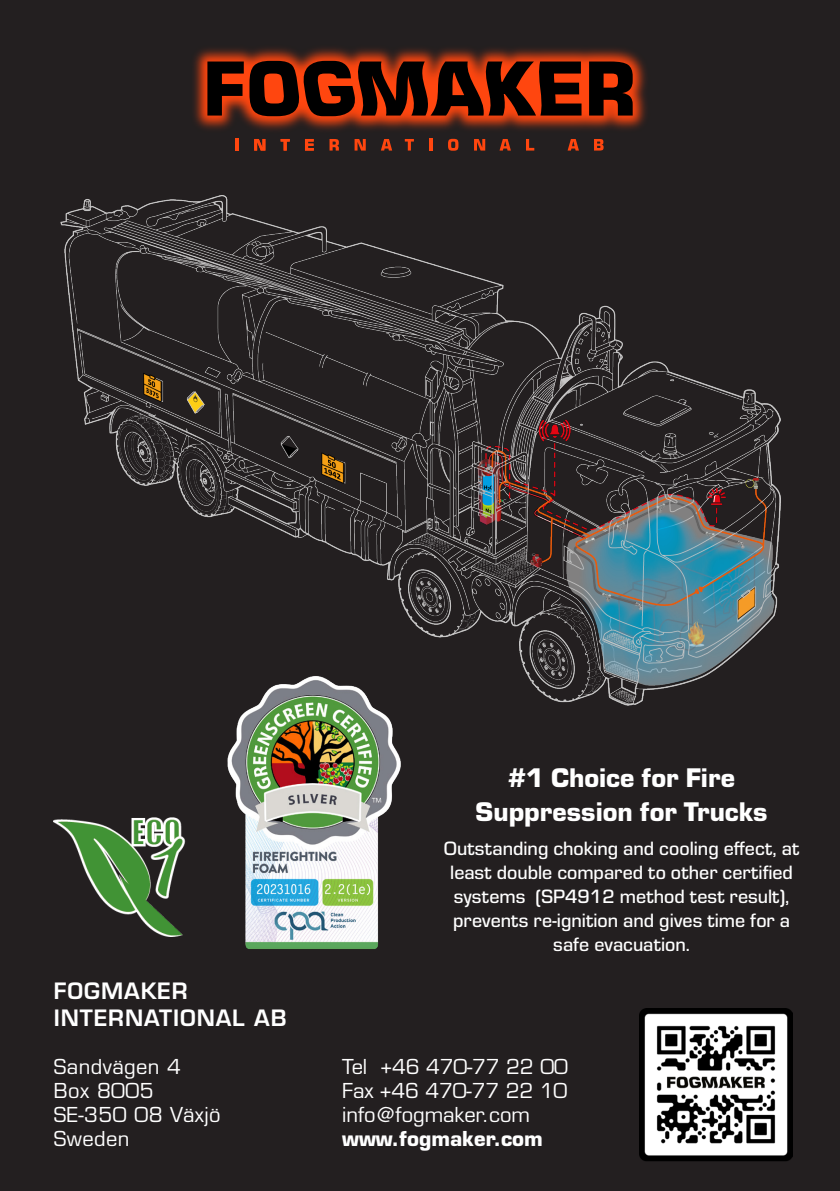
<style>
.page{position:relative;width:840px;height:1191px;background:#fff}
.page>*{position:absolute;margin:0;border:0;box-sizing:border-box;transform-origin:0 0}
.t1{font:900 28px/33.6px "Eurostile";color:#fff;text-align:center}
.t2{font:600 22px "Eurostile LT Std";letter-spacing:.04em;color:#fff}
.t3{font:500 20px/24px "Eurostile";color:#fff;text-align:center}
.t4{font:20px "Eurostile LT Std";color:#fff}
.t5{font:20px "Eurostile LT Std";letter-spacing:.02em;color:#fff}
.t6{font:700 20px "Eurostile LT Std";color:#fff}
</style>
<div class="page">
<div style="left:0;top:0;width:839px;height:1191px;background:#231f20"></div>
<svg style="left:235px;top:139px;width:3px;height:12px"></svg>
<svg style="left:254px;top:139px;width:11px;height:12px"></svg>
<svg style="left:280px;top:139px;width:9px;height:12px"></svg>
<svg style="left:305px;top:139px;width:8px;height:12px"></svg>
<svg style="left:329px;top:139px;width:10px;height:12px"></svg>
<svg style="left:354px;top:139px;width:11px;height:12px"></svg>
<svg style="left:381px;top:139px;width:11px;height:12px"></svg>
<svg style="left:404px;top:139px;width:9px;height:12px"></svg>
<svg style="left:429px;top:139px;width:3px;height:12px"></svg>
<svg style="left:448px;top:139px;width:10px;height:12px"></svg>
<svg style="left:474px;top:139px;width:11px;height:12px"></svg>
<svg style="left:499px;top:139px;width:11px;height:12px"></svg>
<svg style="left:526px;top:139px;width:8px;height:12px"></svg>
<svg style="left:567px;top:139px;width:11px;height:12px"></svg>
<svg style="left:594px;top:139px;width:9px;height:12px"></svg>
<img style="left:193px;top:48px;width:454px;height:91px">
<svg style="left:207px;top:61px;width:374px;height:55px;background:#5a1906"></svg>
<svg style="left:588px;top:61px;width:44px;height:55px;background:#3b1003"></svg>
<img style="left:639px;top:1008px;width:153px;height:153px">
<img style="left:227px;top:706px;width:174px;height:243px">
<img style="left:54px;top:817px;width:132px;height:119px">
<img style="left:60px;top:195px;width:719px;height:511px">
<p class="t1" style="left:475px;top:759px;width:293px">#1 Choice for Fire<br>Suppression for Trucks</p>
<p class="t3" style="left:443px;top:835px;width:357px">Outstanding choking and cooling effect, at least double compared to other certified systems (SP4912 method test result), prevents re-ignition and gives time for a safe evacuation.</p>
<p class="t2" style="left:54px;top:977px;width:135px">FOGMAKER</p>
<p class="t2" style="left:54px;top:1003px;width:234px">INTERNATIONAL AB</p>
<p class="t5" style="left:54px;top:1054px;width:129px">Sandvägen 4</p>
<p class="t4" style="left:342px;top:1054px;width:227px">Tel +46 470-77 22 00</p>
<p class="t4" style="left:54px;top:1078px;width:101px">Box 8005</p>
<p class="t4" style="left:342px;top:1078px;width:226px">Fax +46 470-77 22 10</p>
<p class="t5" style="left:54px;top:1102px;width:168px">SE-350 08 Växjö</p>
<p class="t4" style="left:342px;top:1102px;width:189px">info@fogmaker.com</p>
<p class="t4" style="left:54px;top:1126px;width:77px">Sweden</p>
<p class="t6" style="left:342px;top:1126px;width:202px">www.fogmaker.com</p>
</div>
